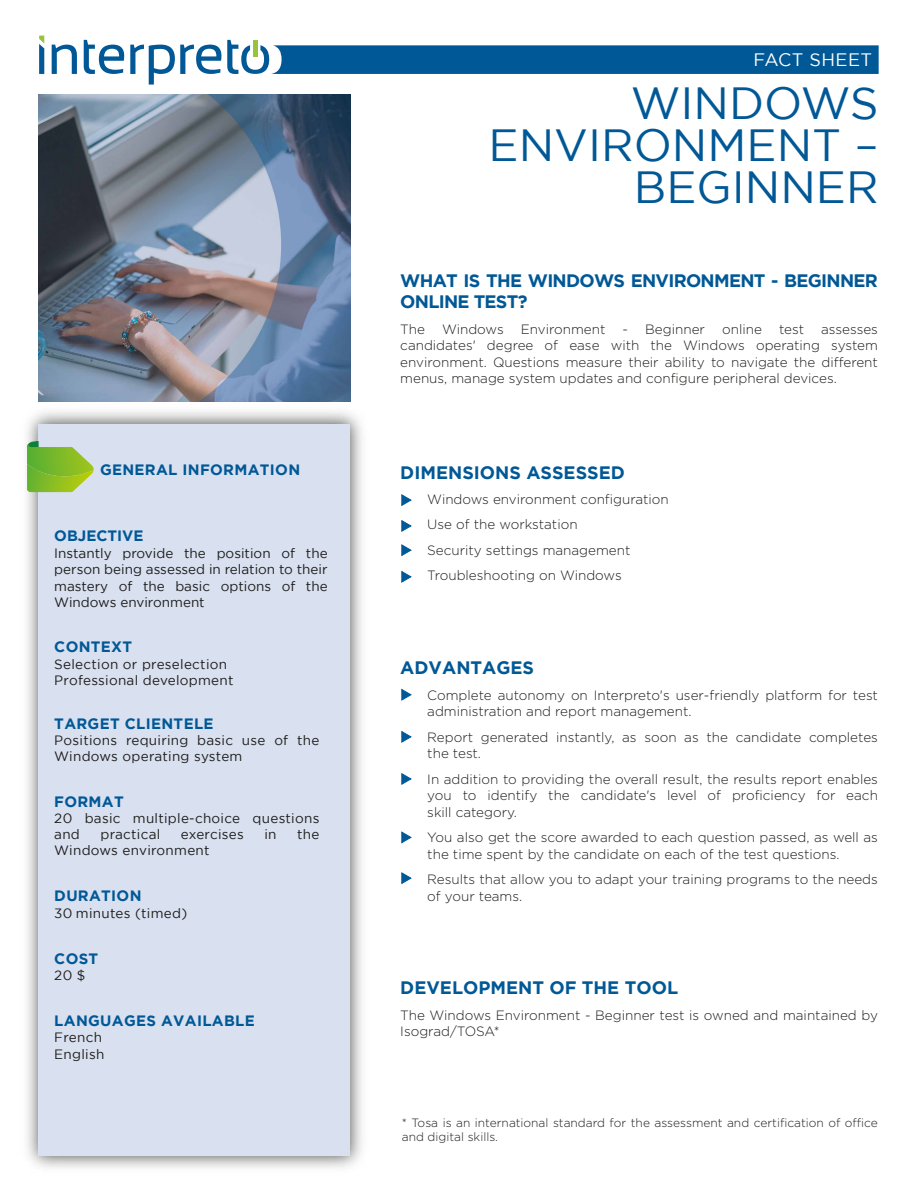
<style>
.page{position:relative;width:918px;height:1188px;background:#fff}
.page>*{position:absolute;margin:0;border:0;box-sizing:border-box;transform-origin:0 0}
.t1{font:45px/42px "Gotham";color:#005896;text-align:right}
.t2{font:700 18px "Gotham";color:#005896}
.t3{font:700 18px/21.6px "Gotham";letter-spacing:-.04em;color:#005896}
.t4{font:18px "Gotham";letter-spacing:.02em;color:#fff}
.t5{font:700 15px "Gotham";letter-spacing:.02em;color:#005896}
.t6{font:700 15px "Gotham";color:#005896}
.t7{font:300 13.5px/16.5px "Gotham";color:#1d1d1b}
.t8{font:13.5px/16.2px "Gotham";letter-spacing:.02em;color:#1d1d1b}
.t9{font:300 12px/14.4px "Gotham";color:#1d1d1b}
</style>
<div class="page">
<svg style="left:52px;top:45px;width:25px;height:29px"></svg>
<svg style="left:39px;top:36px;width:5px;height:38px"></svg>
<img style="left:27px;top:401px;width:335px;height:767px">
<div style="left:39px;top:424px;width:311px;height:731px;background:#d9e0f0"></div>
<svg style="left:84px;top:40px;width:795px;height:45px"></svg>
<img style="left:39px;top:94px;width:311px;height:308px">
<svg style="left:401px;top:495px;width:10px;height:11px"></svg>
<svg style="left:401px;top:520px;width:10px;height:12px"></svg>
<svg style="left:401px;top:545px;width:10px;height:11px"></svg>
<svg style="left:401px;top:571px;width:10px;height:11px"></svg>
<svg style="left:401px;top:689px;width:10px;height:11px"></svg>
<svg style="left:401px;top:731px;width:10px;height:12px"></svg>
<svg style="left:401px;top:773px;width:10px;height:12px"></svg>
<svg style="left:401px;top:832px;width:10px;height:11px"></svg>
<svg style="left:401px;top:873px;width:10px;height:11px"></svg>
<svg style="left:27px;top:440px;width:67px;height:52px"></svg>
<p class="t5" style="left:100px;top:461px;width:202px">GENERAL INFORMATION</p>
<p class="t6" style="left:54px;top:527px;width:91px">OBJECTIVE</p>
<p class="t8" style="left:54px;top:544px;width:275px;text-align:justify">Instantly provide the position of the person being assessed in relation to their mastery of the basic options of the Windows environment</p>
<p class="t5" style="left:54px;top:638px;width:79px">CONTEXT</p>
<p class="t8" style="left:54px;top:656px;width:181px">Selection or preselection<br>Professional development</p>
<p class="t5" style="left:54px;top:715px;width:161px">TARGET CLIENTELE</p>
<p class="t8" style="left:54px;top:732px;width:267px">Positions requiring basic use of the<br>Windows operating system</p>
<p class="t5" style="left:54px;top:793px;width:71px">FORMAT</p>
<p class="t8" style="left:54px;top:810px;width:267px">20 basic multiple-choice questions and</p>
<p class="t8" style="left:101px;top:826px;width:61px">practical</p>
<p class="t8" style="left:181px;top:826px;width:64px">exercises</p>
<p class="t8" style="left:264px;top:826px;width:14px">in</p>
<p class="t8" style="left:297px;top:826px;width:24px">the</p>
<p class="t8" style="left:54px;top:842px;width:157px">Windows environment</p>
<p class="t5" style="left:54px;top:887px;width:89px">DURATION</p>
<p class="t8" style="left:54px;top:905px;width:134px">30 minutes (timed)</p>
<p class="t5" style="left:54px;top:950px;width:46px">COST</p>
<p class="t8" style="left:54px;top:967px;width:33px">20 $</p>
<p class="t5" style="left:54px;top:1012px;width:202px">LANGUAGES AVAILABLE</p>
<p class="t8" style="left:54px;top:1029px;width:52px">French<br>English</p>
<h2 class="t4" style="left:754px;top:49px;width:120px">FACT SHEET</h2>
<h1 class="t1" style="left:489px;top:81px;width:392px">WINDOWS<br>ENVIRONMENT –<br>BEGINNER</h1>
<h2 class="t3" style="left:400px;top:269px;width:479px">WHAT IS THE WINDOWS ENVIRONMENT - BEGINNER<br>ONLINE TEST?</h2>
<p class="t7" style="left:400px;top:321px;width:26px">The</p>
<p class="t7" style="left:442px;top:321px;width:63px">Windows</p>
<p class="t7" style="left:521px;top:321px;width:86px">Environment</p>
<p class="t7" style="left:623px;top:321px;width:84px">- Beginner</p>
<p class="t7" style="left:722px;top:321px;width:41px">online</p>
<p class="t7" style="left:779px;top:321px;width:27px">test</p>
<p class="t7" style="left:400px;top:321px;width:479px;text-align:justify;text-indent:421px">assesses candidates' degree of ease with the Windows operating system environment. Questions measure their ability to navigate the different menus, manage system updates and configure peripheral devices.</p>
<h2 class="t2" style="left:400px;top:462px;width:226px">DIMENSIONS ASSESSED</h2>
<p class="t7" style="left:427px;top:487px;width:243px;line-height:25.2px">Windows environment configuration<br>Use of the workstation<br>Security settings management<br>Troubleshooting on Windows</p>
<h2 class="t2" style="left:400px;top:657px;width:135px">ADVANTAGES</h2>
<p class="t7" style="left:427px;top:686px;width:452px">Complete autonomy on Interpreto's user-friendly platform for test administration and report management.</p>
<p class="t7" style="left:427px;top:728px;width:452px">Report generated instantly, as soon as the candidate completes the test.</p>
<p class="t7" style="left:427px;top:770px;width:452px;text-align:justify">In addition to providing the overall result, the results report enables you to identify the candidate's level of proficiency for each skill category.</p>
<p class="t7" style="left:427px;top:829px;width:452px">You also get the score awarded to each question passed, as well as the time spent by the candidate on each of the test questions.</p>
<p class="t7" style="left:427px;top:871px;width:452px">Results that allow you to adapt your training programs to the needs of your teams.</p>
<h2 class="t2" style="left:400px;top:977px;width:279px">DEVELOPMENT OF THE TOOL</h2>
<p class="t7" style="left:400px;top:1006px;width:479px">The Windows Environment - Beginner test is owned and maintained by<br>Isograd/TOSA*</p>
<p class="t9" style="left:402px;top:1115px;width:478px">* Tosa is an international standard for the assessment and certification of office and digital skills.</p>
</div>
